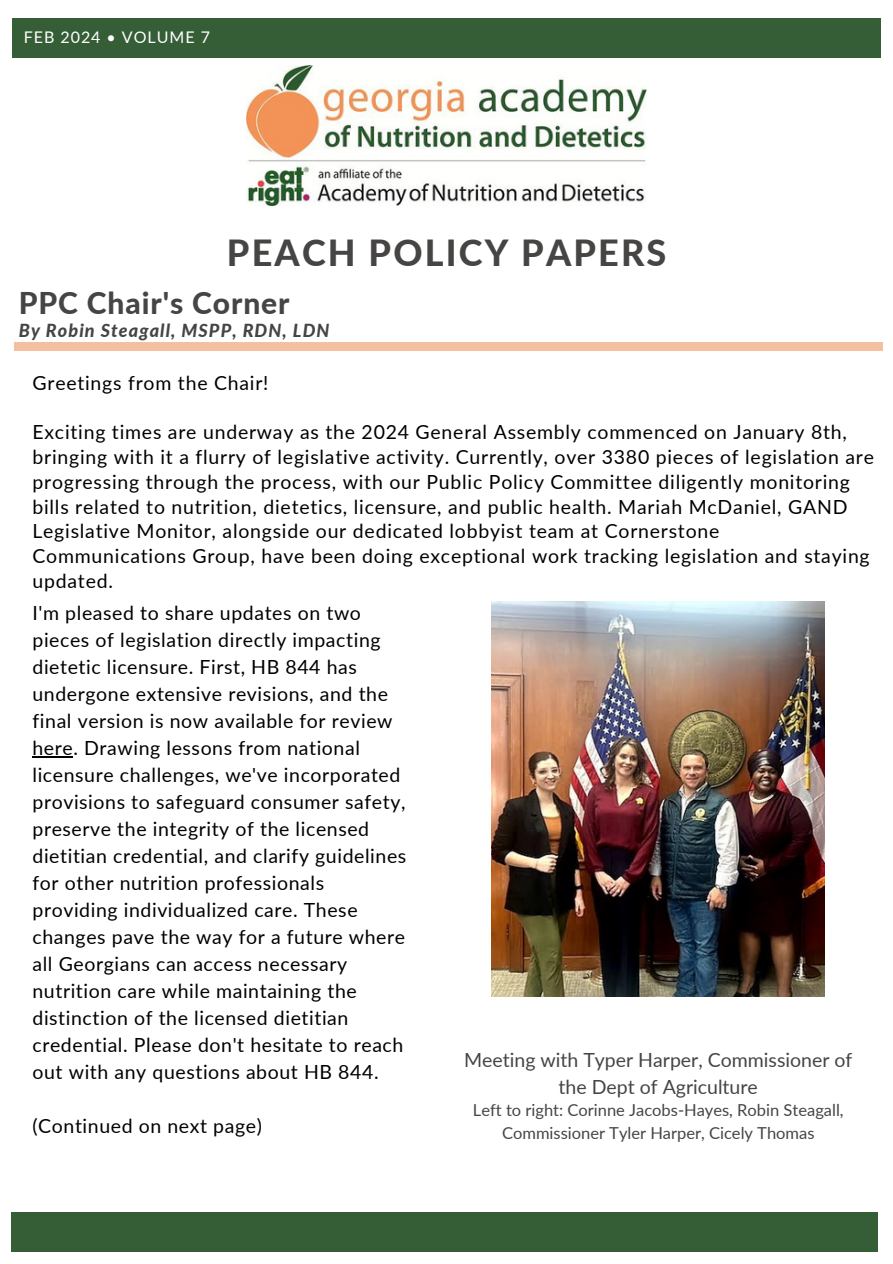
<style>
.page{position:relative;width:893px;height:1264px;background:#fff}
.page>*{position:absolute;margin:0;border:0;box-sizing:border-box;transform-origin:0 0}
.t1{font:800 36px "Lato";letter-spacing:.06em;color:#464544}
.t2{font:800 30px "Lato";letter-spacing:.03em;color:#464544}
.t3{font:19.5px/27px "Lato";letter-spacing:.03em;color:#000}
.t4{font:19.5px/27px "Lato";color:#464544;text-align:center}
.t5{font:italic 800 18px "Lato";letter-spacing:.06em;color:#464544}
.t6{font:16.5px/22.5px "Lato";color:#464544;text-align:center}
.t7{font:16.05px "Lato";letter-spacing:.06em;color:#fff}
</style>
<div class="page">
<div style="left:14px;top:342px;width:868px;height:8px;background:#f4c09f"></div>
<div style="left:12px;top:18px;width:868px;height:39px;background:#355d36"></div>
<img style="left:246px;top:66px;width:401px;height:139px">
<img style="left:491px;top:601px;width:333px;height:395px">
<div style="left:11px;top:1212px;width:867px;height:39px;background:#355d36"></div>
<hr style="left:32px;top:756px;width:41px;height:1px;background:#000">
<p class="t7" style="left:24px;top:27px;width:188px">FEB 2024 • VOLUME 7</p>
<p class="t1" style="left:227px;top:230px;width:441px">PEACH POLICY PAPERS</p>
<h4 class="t2" style="left:19px;top:284px;width:272px">PPC Chair's Corner</h4>
<h3 class="t5" style="left:19px;top:319px;width:312px">By Robin Steagall, MSPP, RDN, LDN</h3>
<h1 class="t3" style="left:32px;top:369px;width:237px">Greetings from the Chair!</h1>
<h2 class="t3" style="left:32px;top:419px;width:843px;line-height:24.8px">Exciting times are underway as the 2024 General Assembly commenced on January 8th, bringing with it a flurry of legislative activity. Currently, over 3380 pieces of legislation are progressing through the process, with our Public Policy Committee diligently monitoring bills related to nutrition, dietetics, licensure, and public health. Mariah McDaniel, GAND Legislative Monitor, alongside our dedicated lobbyist team at Cornerstone Communications Group, have been doing exceptional work tracking legislation and staying updated.</h2>
<p class="t3" style="left:32px;top:599px;width:375px">I'm pleased to share updates on two pieces of legislation directly impacting dietetic licensure. First, HB 844 has undergone extensive revisions, and the final version is now available for review here. Drawing lessons from national licensure challenges, we've incorporated provisions to safeguard consumer safety, preserve the integrity of the licensed dietitian credential, and clarify guidelines for other nutrition professionals providing individualized care. These changes pave the way for a future where all Georgians can access necessary nutrition care while maintaining the distinction of the licensed dietitian credential. Please don't hesitate to reach out with any questions about HB 844.</p>
<p class="t3" style="left:32px;top:1112px;width:231px">(Continued on next page)</p>
<h4 class="t4" style="left:464px;top:1045px;width:390px">Meeting with Typer Harper, Commissioner of the Dept of Agriculture</h4>
<h4 class="t6" style="left:473px;top:1098px;width:372px">Left to right: Corinne Jacobs-Hayes, Robin Steagall,<br>Commissioner Tyler Harper, Cicely Thomas</h4>
</div>
